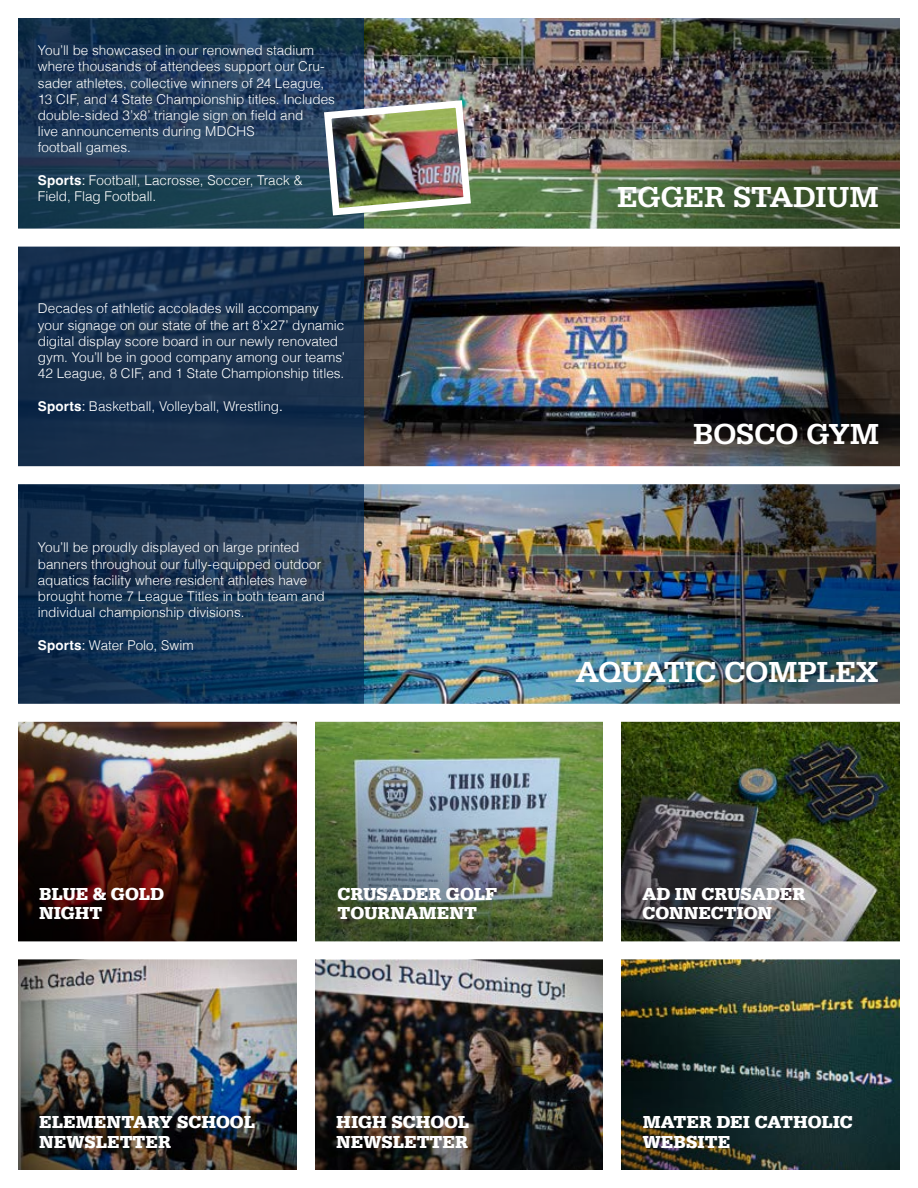
<style>
.page{position:relative;width:918px;height:1188px;background:#fff}
.page>*{position:absolute;margin:0;border:0;box-sizing:border-box;transform-origin:0 0}
.t1{font:500 30px "Serifa";letter-spacing:-.005em;color:#fff}
.t2{font:700 18px/19.5px "Serifa";color:#fff}
.t3{font:300 13.5px/16.2px "Helvetica";color:#fff}
.s1{font-weight:700}
.s2{font-weight:400}
</style>
<div class="page">
<img style="left:364px;top:19px;width:535px;height:210px">
<img style="left:364px;top:247px;width:535px;height:219px">
<img style="left:364px;top:484px;width:535px;height:220px">
<svg style="left:19px;top:19px;width:345px;height:685px;background:#1a3552"></svg>
<img style="left:19px;top:959px;width:278px;height:210px">
<img style="left:621px;top:959px;width:278px;height:210px">
<img style="left:315px;top:960px;width:288px;height:209px">
<img style="left:19px;top:722px;width:278px;height:219px">
<img style="left:621px;top:722px;width:278px;height:219px">
<img style="left:315px;top:722px;width:288px;height:219px">
<div style="left:0;top:229px;width:918px;height:18px;background:#fff"></div>
<div style="left:0;top:466px;width:918px;height:18px;background:#fff"></div>
<img style="left:320px;top:97px;width:155px;height:122px">
<p class="t3" style="left:38px;top:41px;width:299px">You’ll be showcased in our renowned stadium where thousands of attendees support our Cru&shy;sader athletes, collective winners of 24 League, 13 CIF, and 4 State Championship titles. Includes double-sided 3’x8’ triangle sign on field and<br>live announcements during MDCHS<br>football games.</p>
<p class="t3" style="left:38px;top:171px;width:266px"><span class="s1">Sports</span><span class="s2">:</span> Football, Lacrosse, Soccer, Track &amp;<br>Field, Flag Football.</p>
<p class="t3" style="left:38px;top:300px;width:309px">Decades of athletic accolades will accompany your signage on our state of the art 8’x27’ dynamic digital display score board in our newly renovated gym. You’ll be in good company among our teams’ 42 League, 8 CIF, and 1 State Championship titles.</p>
<p class="t3" style="left:38px;top:397px;width:247px"><span class="s1">Sports</span><span class="s2">:</span> Basketball, Volleyball, Wrestling<span class="s2">.</span></p>
<p class="t3" style="left:38px;top:538px;width:288px">You’ll be proudly displayed on large printed banners throughout our fully-equipped outdoor aquatics facility where resident athletes have brought home 7 League Titles in both team and individual championship divisions.</p>
<p class="t3" style="left:38px;top:636px;width:157px"><span class="s1">Sports</span><span class="s2">:</span> Water Polo, Swim</p>
<h1 class="t1" style="left:617px;top:179px;width:263px">EGGER STADIUM</h1>
<h1 class="t1" style="left:693px;top:416px;width:188px">BOSCO GYM</h1>
<h1 class="t1" style="left:576px;top:654px;width:304px">AQUATIC COMPLEX</h1>
<h2 class="t2" style="left:39px;top:884px;width:126px">BLUE &amp; GOLD<br>NIGHT</h2>
<h2 class="t2" style="left:338px;top:884px;width:161px">CRUSADER GOLF<br>TOURNAMENT</h2>
<h2 class="t2" style="left:642px;top:884px;width:165px">AD IN CRUSADER<br>CONNECTION</h2>
<h2 class="t2" style="left:39px;top:1113px;width:217px">ELEMENTARY SCHOOL<br>NEWSLETTER</h2>
<h2 class="t2" style="left:336px;top:1113px;width:134px">HIGH SCHOOL<br>NEWSLETTER</h2>
<h2 class="t2" style="left:643px;top:1113px;width:211px">MATER DEI CATHOLIC<br>WEBSITE</h2>
</div>
